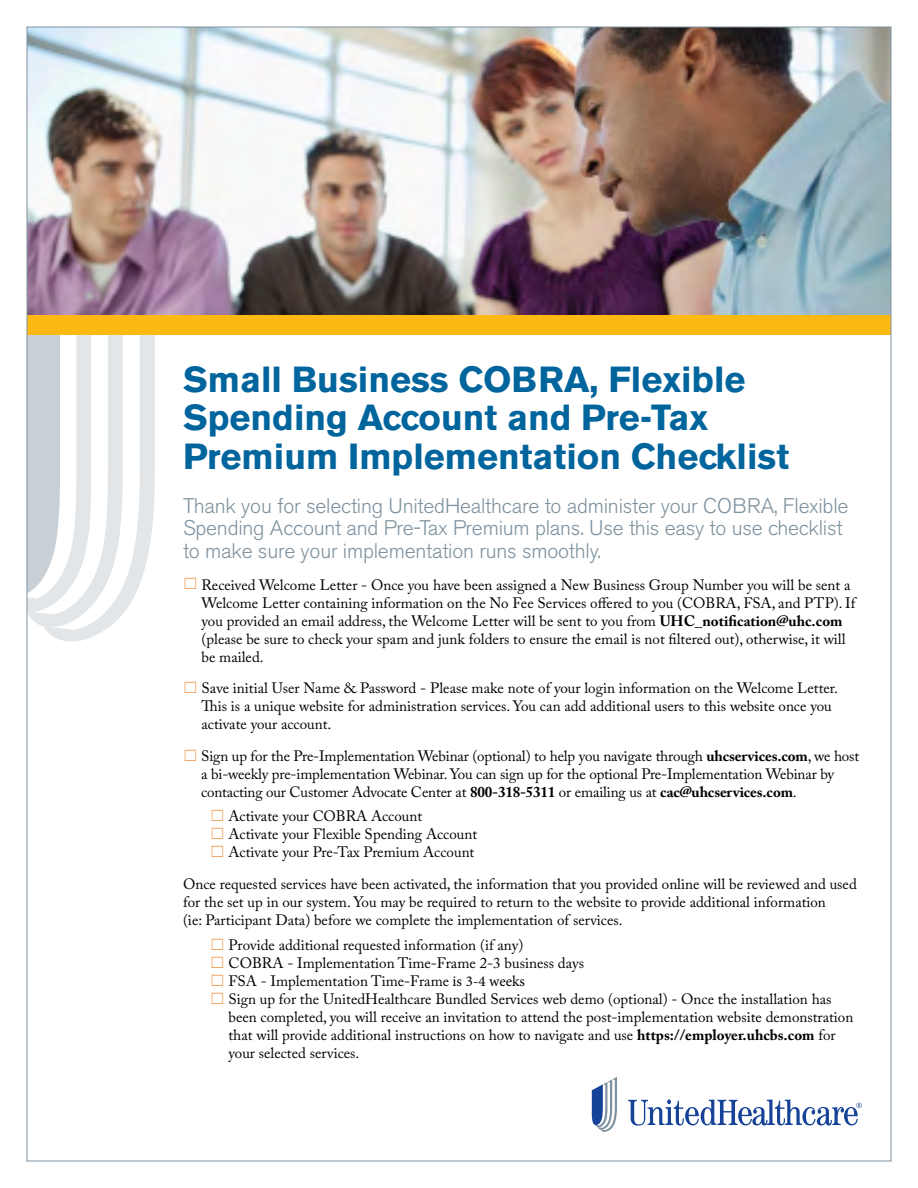
<style>
.page{position:relative;width:918px;height:1188px;background:#fff}
.page>*{position:absolute;margin:0;border:0;box-sizing:border-box;transform-origin:0 0}
.t1{font:700 36px/39px "Akzidenz Grotesk BE";color:#00649d}
.t2{font:300 21px/22.5px "Akzidenz Grotesk BE";letter-spacing:-.01em;color:#7e929f}
.t3{font:15px/18px "Adobe Caslon Pro";color:#000}
.s1{font-weight:700}
.s2{font-family:"Minion Pro"}
</style>
<div class="page">
<svg style="left:29px;top:335px;width:126px;height:307px"></svg>
<img style="left:29px;top:29px;width:860px;height:286px">
<svg style="left:628px;top:1099px;width:234px;height:27px"></svg>
<svg style="left:592px;top:1077px;width:25px;height:55px"></svg>
<div style="left:27px;top:315px;width:864px;height:20px;background:#fdb913"></div>
<h1 class="t1" style="left:183px;top:360px;width:608px">Small Business COBRA, Flexible<br>Spending Account and Pre-Tax<br>Premium Implementation Checklist</h1>
<h2 class="t2" style="left:183px;top:495px;width:667px">Thank you for selecting UnitedHealthcare to administer your COBRA, Flexible<br>Spending Account and Pre-Tax Premium plans. Use this easy to use checklist to make sure your implementation runs smoothly.</h2>
<p class="t3" style="left:202px;top:575px;width:655px">Received Welcome Letter - Once you have been assigned a New Business Group Number you will be sent a Welcome Letter containing information on the No Fee Services offered to you (COBRA, FSA, and PTP). If you provided an email address, the Welcome Letter will be sent to you from <span class="s1">UHC_notification@uhc.com </span>(please be sure to check your spam and junk folders to ensure the email is not filtered out), otherwise, it will be mailed.</p>
<p class="t3" style="left:202px;top:679px;width:638px">Save initial User Name &amp; Password - Please make note of your login information on the Welcome Letter.<br>This is a unique website for administration services. You can add additional users to this website once you activate your account.</p>
<p class="t3" style="left:201px;top:746px;width:660px">Sign up for the Pre-Implementation Webinar (optional) to help you navigate through <span class="s1">uhcservices.com</span>, we host a bi-weekly pre-implementation Webinar. You can sign up for the optional Pre-Implementation Webinar by contacting our Customer Advocate Center at <span class="s1">800-318-5311</span> or emailing us at <span class="s1">cac@uhcservices.com</span>.</p>
<p class="t3" style="left:229px;top:807px;width:250px">Activate your COBRA Account<br>Activate your Flexible Spending Account<br>Activate your Pre-Tax Premium Account</p>
<p class="t3" style="left:183px;top:875px;width:675px">Once requested services have been activated, the information that you provided online will be reviewed and used for the set up in our system. You may be required to return to the website to provide additional information<br>(ie: Participant Data) before we complete the implementation of services.</p>
<p class="t3" style="left:229px;top:935px;width:626px">Provide additional requested information (if any)<br>COBRA - Implementation Time-Frame 2-3 business days<br>FSA - Implementation Time-Frame <span class="s2">is 3-4 weeks<br></span>Sign up for the UnitedHealthcare Bundled Services web demo (optional) - Once the installation has been completed, you will receive an invitation to attend the post-implementation website demonstration that will provide additional instructions on how to navigate and use <span class="s1">https://employer.uhcbs.com</span> for your selected services.</p>
</div>
